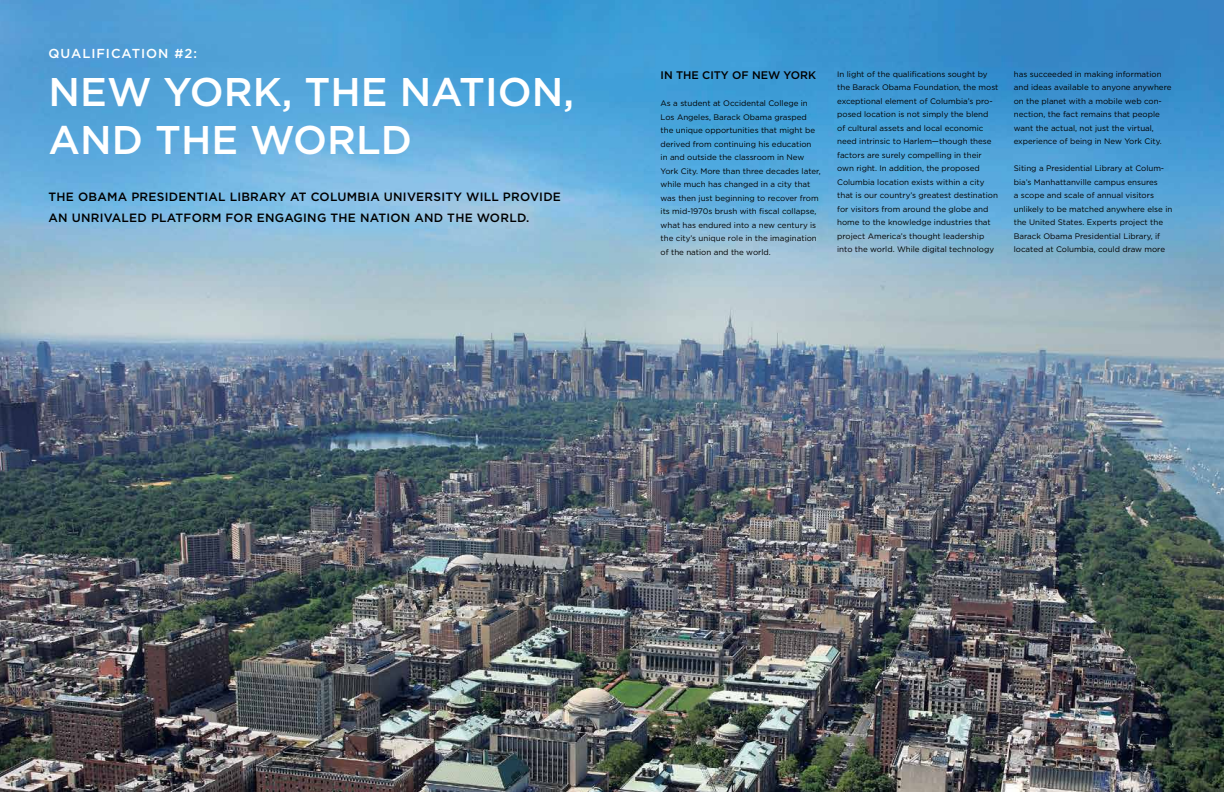
<style>
.page{position:relative;width:1224px;height:792px;background:#fff}
.page>*{position:absolute;margin:0;border:0;box-sizing:border-box;transform-origin:0 0}
.t1{font:500 40px "Gotham";color:#fff}
.t2{font:500 13px "Gotham";letter-spacing:.075em;color:#fff}
.t3{font:500 12px/21px "Gotham";letter-spacing:.02em;color:#000}
.t4{font:500 11px "Gotham";color:#000}
.t5{font:8px/13.5px "Gotham";color:#000}
</style>
<div class="page">
<img style="left:0;top:0;width:1224px;height:792px">
<h2 class="t2" style="left:49px;top:45px;width:150px">QUALIFICATION #2:</h2>
<h1 class="t1" style="left:49px;top:66px;width:34px">NEW</h1>
<h1 class="t1" style="left:164px;top:66px;width:412px">YORK, THE NATION,</h1>
<h1 class="t1" style="left:49px;top:114px;width:32px">AND</h1>
<h1 class="t1" style="left:155px;top:114px;width:200px">THE WORLD</h1>
<h3 class="t3" style="left:49px;top:186px;width:514px">THE OBAMA PRESIDENTIAL LIBRARY AT COLUMBIA U NIVERSITY WILL PROVIDE<br>AN UNRIVALED PLATFORM FOR ENGAGING THE NATION AND THE WORLD.</h3>
<h3 class="t4" style="left:661px;top:68px;width:157px">IN THE CITY OF NEW YORK</h3>
<p class="t5" style="left:661px;top:97px;width:162px">As a student at Occidental College in Los Angeles, Barack Obama grasped the unique opportunities that might be derived from continuing his education<br>in and outside the classroom in New York City. More than three decades later, while much has changed in a city that was then just beginning to recover from its mid-1970s brush with fiscal collapse, what has endured into a new century is the city’s unique role in the imagination of the nation and the world.</p>
<p class="t5" style="left:837px;top:67px;width:163px">I n light of the qualifications sought by the Barack Obama Foundation, the most exceptional element of Columbia’s pro&shy;posed location is not simply the blend of cultural assets and local economic need intrinsic to Harlem—though these factors are surely compelling in their own right. I n addition, the proposed Columbia location exists within a city that is our country’s greatest destination for visitors from around the globe and home to the knowledge industries that project America’s thought leadership into the world. While digital technology</p>
<p class="t5" style="left:1014px;top:67px;width:159px">has succeeded in making information and ideas available to anyone anywhere on the planet with a mobile web con&shy;nection, the fact remains that people want the actual, not just the virtual, experience of being in New York City.</p>
<p class="t5" style="left:1014px;top:162px;width:160px">Siting a Presidential Library at Colum&shy;bia’s Manhattanville campus ensures<br>a scope and scale of annual visitors unlikely to be matched anywhere else in the United States. Experts project the Barack Obama Presidential Library, if located at Columbia, could draw more</p>
</div>
